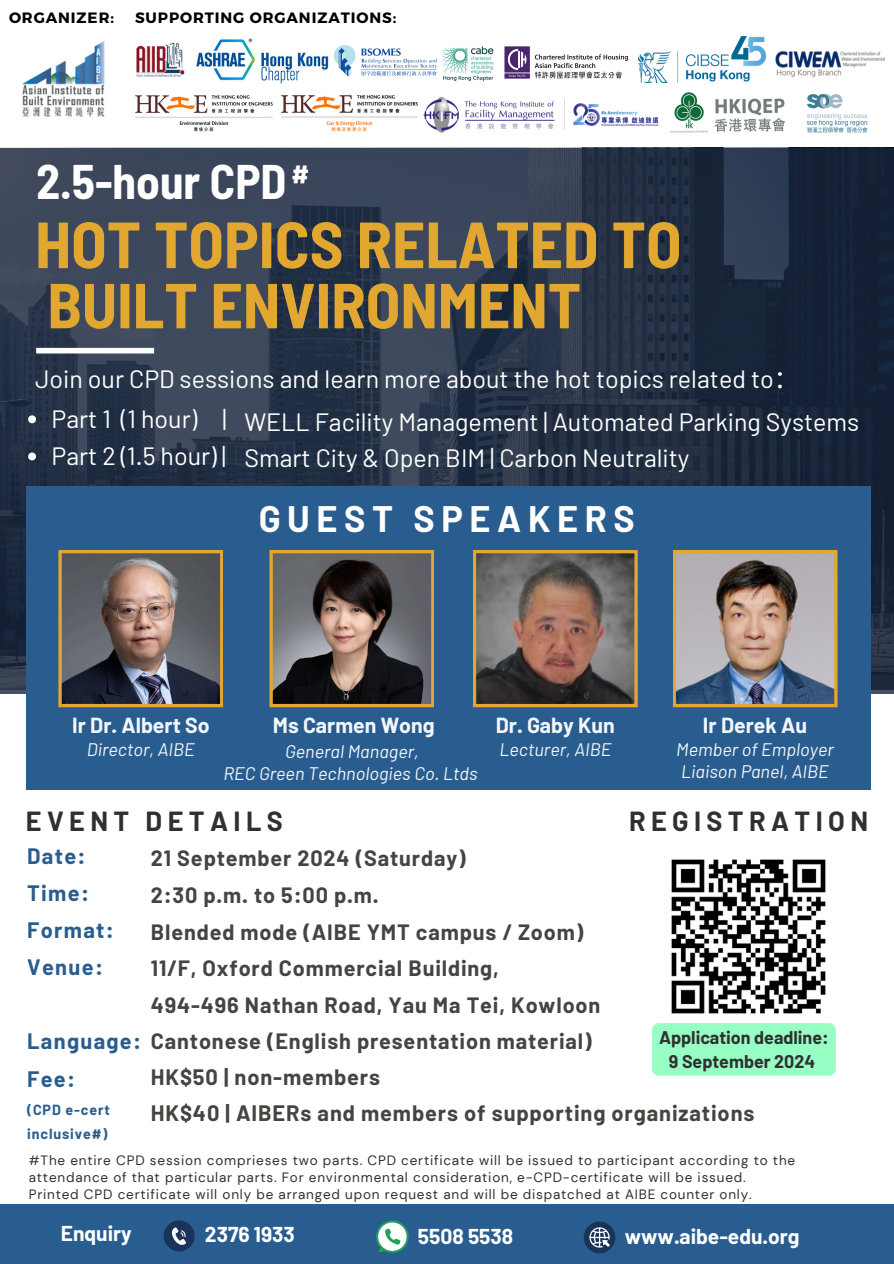
<style>
.page{position:relative;width:894px;height:1264px;background:#fff}
.page>*{position:absolute;margin:0;border:0;box-sizing:border-box;transform-origin:0 0}
.t1{font:700 semi-condensed 65.1px "Barlow";color:#e1a730}
.t2{font:700 semi-condensed 63.45px "Barlow";color:#e1a730}
.t3{font:700 semi-condensed 47.4px "Barlow";color:#fff}
.t4{font:700 36px "Barlow";letter-spacing:.185em;color:#fff}
.t5{font:700 semi-condensed 27.15px "Barlow";color:#fff}
.t6{font:700 27px "Barlow";letter-spacing:.2em;color:#303030}
.t7{font:25.05px "Barlow";color:#fff}
.t8{font:700 21.75px/35.5px "Barlow";letter-spacing:.04em;color:#444440}
.t9{font:700 21.75px/37.2px "Barlow";letter-spacing:.06em;color:#295d8f}
.t10{font:700 21.6px/36.6px "Barlow";letter-spacing:.04em;color:#444440}
.t11{font:700 21.3px "Barlow";color:#f3f6fa}
.t12{font:700 21px "Barlow";color:#fff}
.t13{font:italic 18.15px/21.3px "Barlow";color:#f3f6fa}
.t14{font:700 17.85px "Barlow";color:#303030}
.t15{font:700 15px "Montserrat";letter-spacing:.06em;color:#000}
.t16{font:700 14.25px/24.8px "Barlow";letter-spacing:.06em;color:#295d8f}
.t17{font:13.5px/16.8px "DM Sans";letter-spacing:.06em;color:#303030}
.s1{font-family:"Noto Sans CJ Ksc"}
.s2{font-size:21.75px;color:#295d8f}
</style>
<div class="page">
<svg style="left:0;top:148px;width:893px;height:545px;background:#2a354a"></svg>
<div style="left:26px;top:486px;width:844px;height:303px;background:#295d8f"></div>
<div style="left:36px;top:348px;width:118px;height:5px;background:#fff"></div>
<svg style="left:473px;top:550px;width:164px;height:157px;background:#786557"></svg>
<img style="left:673px;top:550px;width:164px;height:157px">
<img style="left:58px;top:550px;width:165px;height:157px">
<svg style="left:269px;top:550px;width:165px;height:157px;background:#625951"></svg>
<img style="left:22px;top:41px;width:83px;height:76px">
<div style="left:0;top:1204px;width:893px;height:59px;background:#295d8f"></div>
<div style="left:164px;top:1220px;width:31px;height:31px;background:#1a335a;border-radius:50%"></div>
<svg style="left:172px;top:1227px;width:14px;height:17px"></svg>
<div style="left:583px;top:1221px;width:32px;height:32px;background:#1a335a;border-radius:50%"></div>
<svg style="left:589px;top:1227px;width:20px;height:20px"></svg>
<svg style="left:376px;top:1220px;width:32px;height:32px"></svg>
<img style="left:671px;top:859px;width:155px;height:155px">
<img style="left:196px;top:38px;width:139px;height:46px">
<img style="left:423px;top:97px;width:236px;height:36px">
<img style="left:335px;top:45px;width:101px;height:32px">
<img style="left:442px;top:46px;width:52px;height:36px">
<img style="left:504px;top:46px;width:124px;height:33px">
<img style="left:136px;top:42px;width:49px;height:35px">
<img style="left:670px;top:92px;width:115px;height:41px">
<img style="left:807px;top:95px;width:61px;height:38px">
<img style="left:135px;top:96px;width:137px;height:36px">
<img style="left:281px;top:96px;width:136px;height:36px">
<img style="left:765px;top:51px;width:120px;height:27px">
<img style="left:638px;top:36px;width:127px;height:47px">
<svg style="left:28px;top:415px;width:8px;height:8px"></svg>
<svg style="left:28px;top:452px;width:8px;height:8px"></svg>
<div style="left:651px;top:1023px;width:184px;height:52px;background:#97ffc4;border-radius:7px"></div>
<p class="t15" style="left:9px;top:8px;width:106px">ORGANIZER:</p>
<p class="t15" style="left:135px;top:8px;width:263px">SUPPORTING ORGANIZATIONS:</p>
<p class="t3" style="left:36px;top:152px;width:251px">2.5-hour CPD</p>
<p class="t5" style="left:291px;top:157px;width:19px">#</p>
<h1 class="t1" style="left:35px;top:203px;width:648px">HOT TOPICS RELATED TO</h1>
<h5 class="t2" style="left:47px;top:265px;width:535px">BUILT ENVIRONMENT</h5>
<p class="t7" style="left:35px;top:363px;width:765px">Join our CPD sessions and learn more about the hot topics related to<span class="s1">：</span></p>
<p class="t7" style="left:52px;top:403px;width:176px">Part 1 (1 hour) |</p>
<p class="t7" style="left:244px;top:406px;width:616px">WELL Facility Management | Automated Parking Systems</p>
<p class="t7" style="left:52px;top:440px;width:176px">Part 2 (1.5 hour) |</p>
<p class="t7" style="left:244px;top:442px;width:446px">Smart City &amp; Open BIM | Carbon Neutrality</p>
<h5 class="t4" style="left:259px;top:496px;width:377px">GUEST SPEAKERS</h5>
<h3 class="t11" style="left:72px;top:711px;width:139px">Ir Dr. Albert So</h3>
<h5 class="t11" style="left:702px;top:711px;width:106px">Ir Derek Au</h5>
<p class="t13" style="left:87px;top:738px;width:109px">Director, AIBE</p>
<p class="t11" style="left:273px;top:711px;width:163px">Ms Carmen Wong</p>
<p class="t13" style="left:285px;top:740px;width:135px">General Manager,</p>
<p class="t13" style="left:223px;top:761px;width:256px">REC Green Technologies Co. Ltds</p>
<p class="t11" style="left:495px;top:711px;width:120px">Dr. Gaby Kun</p>
<p class="t13" style="left:499px;top:738px;width:113px">Lecturer, AIBE</p>
<p class="t13" style="left:676px;top:738px;width:159px">Member of Employer<br>Liaison Panel, AIBE</p>
<h4 class="t6" style="left:26px;top:803px;width:258px">EVENT DETAILS</h4>
<h6 class="t6" style="left:629px;top:803px;width:241px">REGISTRATION</h6>
<p class="t9" style="left:27px;top:836px;width:88px">Date:<br>Time:<br>Format:<br>Venue:</p>
<p class="t10" style="left:151px;top:839px;width:451px">21 September 2024 (Saturday)<br>2:30 p.m. to 5:00 p.m.<br>Blended mode (AIBE YMT campus / Zoom)<br>11/F, Oxford Commercial Building,<br>494-496 Nathan Road, Yau Ma Tei, Kowloon</p>
<h6 class="t14" style="left:659px;top:1025px;width:171px">Application deadline:</h6>
<p class="t14" style="left:668px;top:1049px;width:148px">9 September 2024</p>
<p class="t10" style="left:27px;top:1022px;width:566px"><span class="s2">Language:</span> Cantonese (English presentation material)</p>
<p class="t9" style="left:27px;top:1059px;width:49px">Fee:</p>
<h4 class="t16" style="left:27px;top:1096px;width:84px">(CPD e-cert inclusive#)</h4>
<p class="t8" style="left:151px;top:1058px;width:605px">HK$50 | non-members<br>HK$40 | AIBERs and members of supporting organizations</p>
<p class="t17" style="left:29px;top:1152px;width:767px">#The entire CPD session comprieses two parts. CPD certificate will be issued to participant according to the attendance of that particular parts. For environmental consideration, e-CPD-certificate will be issued.</p>
<h6 class="t17" style="left:29px;top:1185px;width:724px">Printed CPD certificate will only be arranged upon request and will be dispatched at AIBE counter only.</h6>
<p class="t12" style="left:61px;top:1219px;width:73px">Enquiry</p>
<p class="t12" style="left:205px;top:1220px;width:91px">2376 1933</p>
<h6 class="t12" style="left:417px;top:1222px;width:97px">5508 5538</h6>
<p class="t12" style="left:624px;top:1222px;width:176px">www.aibe-edu.org</p>
</div>
